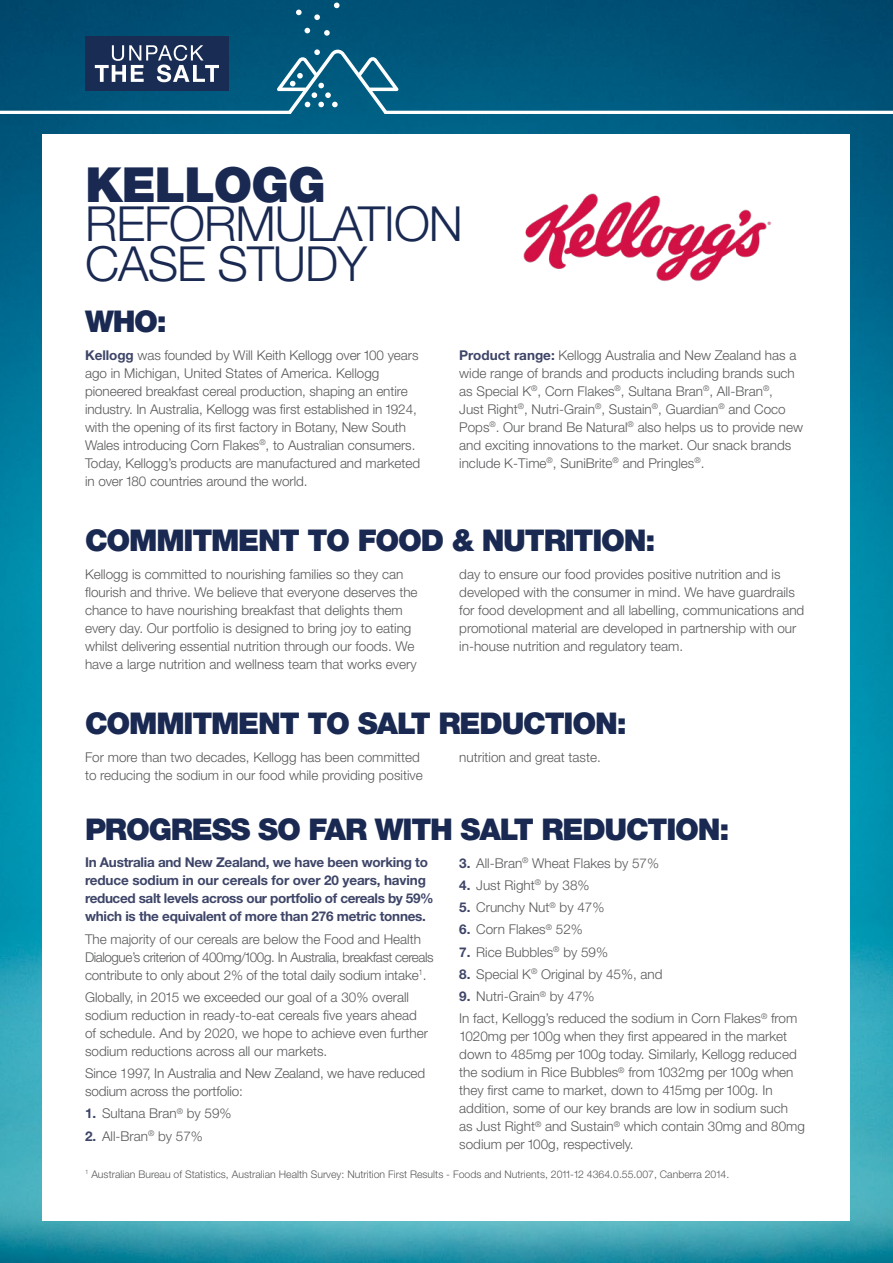
<style>
.page{position:relative;width:893px;height:1263px;background:#fff}
.page>*{position:absolute;margin:0;border:0;box-sizing:border-box;transform-origin:0 0}
.t1{font:300 48.45px/39.3px "Helvetica Neue";letter-spacing:-.02em;color:#192952}
.t2{font:900 48.45px "Helvetica Neue";letter-spacing:-.02em;color:#192952}
.t3{font:900 30px "Helvetica Neue";letter-spacing:-.04em;color:#192952}
.t4{font:300 13.5px/18px "Helvetica Neue";color:#58595b}
.t5{font:700 13.5px/18px "Helvetica Neue";letter-spacing:-.02em;color:#3e4568}
.t6{font:300 10.5px "Helvetica Neue";color:#58595b}
.s1{font-weight:700;color:#3e4568}
</style>
<div class="page">
<img style="left:0;top:0;width:893px;height:1263px">
<div style="left:43px;top:134px;width:807px;height:1086px;background:#fff"></div>
<div style="left:85px;top:36px;width:144px;height:55px;background:#182c54"></div>
<svg style="left:95px;top:45px;width:124px;height:37px"></svg>
<svg style="left:277px;top:49px;width:122px;height:65px;background:#2c7795"></svg>
<svg style="left:314px;top:14px;width:6px;height:6px"></svg>
<svg style="left:305px;top:28px;width:5px;height:5px"></svg>
<svg style="left:324px;top:30px;width:6px;height:6px"></svg>
<svg style="left:296px;top:10px;width:6px;height:5px"></svg>
<svg style="left:334px;top:3px;width:6px;height:5px"></svg>
<hr style="left:0;top:111px;width:290px;height:3px;background:#fff">
<hr style="left:386px;top:111px;width:507px;height:3px;background:#fff">
<img style="left:523px;top:193px;width:249px;height:88px">
<h1 class="t2" style="left:85px;top:156px;width:242px">KELLOGG</h1>
<h1 class="t1" style="left:85px;top:203px;width:379px">REFORMULATION<br>CASE STUDY</h1>
<h2 class="t3" style="left:85px;top:304px;width:83px">WHO:</h2>
<p class="t4" style="left:85px;top:346px;width:337px"><span class="s1">Kellogg</span> was founded by Will Keith Kellogg over 100 years ago in Michigan, United States of America. Kellogg pioneered breakfast cereal production, shaping an entire industry. In Australia, Kellogg was first established in 1924, with the opening of its first factory in Botany, New South Wales introducing Corn Flakes<sup>®</sup>, to Australian consumers.<br>Today, Kellogg’s products are manufactured and marketed in over 180 countries around the world.</p>
<p class="t4" style="left:459px;top:346px;width:345px"><span class="s1">Product range:</span> Kellogg Australia and New Zealand has a wide range of brands and products including brands such as Special K<sup>®</sup>, Corn Flakes<sup>®</sup>, Sultana Bran<sup>®</sup>, All-Bran<sup>®</sup>,<br>Just Right<sup>®</sup>, Nutri-Grain<sup>®</sup>, Sustain<sup>®</sup>, Guardian<sup>®</sup> and Coco Pops<sup>®</sup>. Our brand Be Natural<sup>®</sup> also helps us to provide new and exciting innovations to the market. Our snack brands include K-Time<sup>®</sup>, SuniBrite<sup>®</sup> and Pringles<sup>®</sup>.</p>
<h2 class="t3" style="left:85px;top:523px;width:572px">COMMITMENT TO FOOD &amp; NUTRITION:</h2>
<p class="t4" style="left:85px;top:565px;width:334px">Kellogg is committed to nourishing families so they can flourish and thrive. We believe that everyone deserves the chance to have nourishing breakfast that delights them every day. Our portfolio is designed to bring joy to eating whilst delivering essential nutrition through our foods. We have a large nutrition and wellness team that works every</p>
<p class="t4" style="left:459px;top:565px;width:347px">day to ensure our food provides positive nutrition and is developed with the consumer in mind. We have guardrails for food development and all labelling, communications and promotional material are developed in partnership with our in-house nutrition and regulatory team.</p>
<h2 class="t3" style="left:85px;top:706px;width:543px">COMMITMENT TO SALT REDUCTION:</h2>
<p class="t4" style="left:85px;top:748px;width:339px">For more than two decades, Kellogg has been committed to reducing the sodium in our food while providing positive</p>
<p class="t4" style="left:459px;top:748px;width:143px">nutrition and great taste.</p>
<h2 class="t3" style="left:85px;top:811px;width:646px">PROGRESS SO FAR WITH SALT REDUCTION:</h2>
<p class="t5" style="left:85px;top:853px;width:350px">In Australia and New Zealand, we have been working to reduce sodium in our cereals for over 20 years, having reduced salt levels across our portfolio of cereals by 59% which is the equivalent of more than 276 metric tonnes.</p>
<p class="t4" style="left:85px;top:929px;width:350px">The majority of our cereals are below the Food and Health<br>Dialogue’s criterion of 400mg/100g. In Australia, breakfast cereals contribute to only about 2% of the total daily sodium intake<sup>1</sup>.</p>
<p class="t4" style="left:85px;top:988px;width:344px">Globally, in 2015 we exceeded our goal of a 30% overall sodium reduction in ready-to-eat cereals five years ahead of schedule. And by 2020, we hope to achieve even further sodium reductions across all our markets.</p>
<p class="t4" style="left:85px;top:1064px;width:342px">Since 1997, In Australia and New Zealand, we have reduced sodium across the portfolio:</p>
<p class="t4" style="left:85px;top:1104px;width:148px"><span class="s1">1.</span> Sultana Bran<sup>®</sup> by 59%</p>
<p class="t4" style="left:85px;top:1126px;width:119px"><span class="s1">2.</span> All-Bran<sup>®</sup> by 57%</p>
<p class="t4" style="left:459px;top:853px;width:201px"><span class="s1">3.</span> All-Bran<sup>®</sup> Wheat Flakes by 57%</p>
<p class="t4" style="left:459px;top:876px;width:132px"><span class="s1">4.</span> Just Right<sup>®</sup> by 38%</p>
<p class="t4" style="left:459px;top:898px;width:147px"><span class="s1">5.</span> Crunchy Nut<sup>®</sup> by 47%</p>
<p class="t4" style="left:459px;top:920px;width:125px"><span class="s1">6.</span> Corn Flakes<sup>®</sup> 52%</p>
<p class="t4" style="left:459px;top:942px;width:150px"><span class="s1">7.</span> Rice Bubbles<sup>®</sup> by 59%</p>
<p class="t4" style="left:459px;top:965px;width:205px"><span class="s1">8.</span> Special K<sup>®</sup> Original by 45%, and</p>
<p class="t4" style="left:459px;top:985px;width:340px;line-height:22.2px"><span class="s1">9.</span> Nutri-Grain<sup>®</sup> by 47%<br>In fact, Kellogg’s reduced the sodium in Corn Flakes<sup>®</sup> from</p>
<p class="t4" style="left:459px;top:1027px;width:347px">1020mg per 100g when they first appeared in the market down to 485mg per 100g today. Similarly, Kellogg reduced the sodium in Rice Bubbles<sup>®</sup> from 1032mg per 100g when they first came to market, down to 415mg per 100g. In addition, some of our key brands are low in sodium such as Just Right<sup>®</sup> and Sustain<sup>®</sup> which contain 30mg and 80mg sodium per 100g, respectively.</p>
<p class="t6" style="left:85px;top:1168px;width:646px"><sup>1</sup> Australian Bureau of Statistics, Australian Health Survey: Nutrition First Results - Foods and Nutrients, 2011-12 4364.0.55.007, Canberra 2014.</p>
</div>
